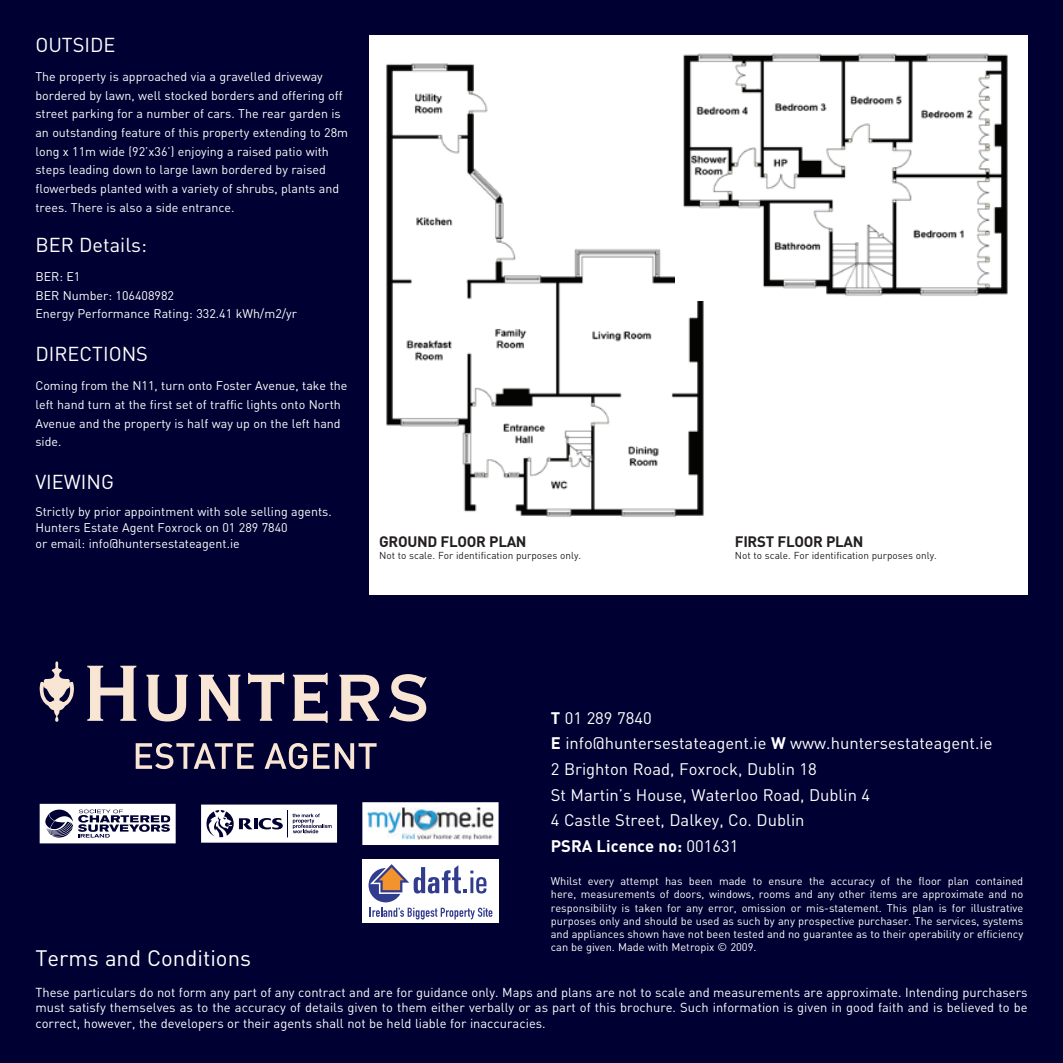
<style>
.page{position:relative;width:1063px;height:1063px;background:#000032}
.page>*{position:absolute;margin:0;border:0;box-sizing:border-box;transform-origin:0 0}
.t1{font:22.12px "DIN";color:#fff}
.t2{font:19.88px "DIN";color:#fff}
.t3{font:16.62px/25.8px "DIN";color:#fff}
.t4{font:700 15px "DIN";letter-spacing:-.02em;color:#231f20}
.t5{font:12.88px/15.5px "DIN";color:#fff;text-align:justify}
.t6{font:12.5px/18.6px "DIN";color:#fff}
.t7{font:11px/13.2px "DIN";color:#fff;text-align:justify}
.t8{font:10px "DIN";color:#231f20}
.s1{font-weight:700}
</style>
<div class="page">
<div style="left:369px;top:35px;width:659px;height:560px;background:#fff"></div>
<svg style="left:39px;top:661px;width:35px;height:61px"></svg>
<svg style="left:87px;top:666px;width:49px;height:55px"></svg>
<svg style="left:147px;top:675px;width:41px;height:46px"></svg>
<svg style="left:199px;top:675px;width:41px;height:46px"></svg>
<svg style="left:248px;top:673px;width:36px;height:48px"></svg>
<svg style="left:293px;top:673px;width:35px;height:50px"></svg>
<svg style="left:339px;top:675px;width:40px;height:46px"></svg>
<svg style="left:389px;top:674px;width:38px;height:47px"></svg>
<svg style="left:136px;top:743px;width:118px;height:26px"></svg>
<svg style="left:265px;top:743px;width:42px;height:26px"></svg>
<svg style="left:313px;top:743px;width:64px;height:26px"></svg>
<svg style="left:201px;top:804px;width:137px;height:39px"></svg>
<svg style="left:39px;top:803px;width:137px;height:41px"></svg>
<svg style="left:362px;top:802px;width:137px;height:43px"></svg>
<div style="left:362px;top:859px;width:137px;height:63px;background:#fff"></div>
<div style="left:369px;top:868px;width:34px;height:34px;background:#323c8e;border-radius:50%"></div>
<svg style="left:370px;top:864px;width:117px;height:30px"></svg>
<svg style="left:370px;top:908px;width:122px;height:12px"></svg>
<img style="left:386px;top:63px;width:318px;height:454px">
<img style="left:676px;top:53px;width:332px;height:247px">
<h2 class="t2" style="left:35px;top:32px;width:82px">OUTSIDE</h2>
<p class="t6" style="left:35px;top:67px;width:314px">The property is approached via a gravelled driveway bordered by lawn, well stocked borders and offering off street parking for a number of cars. The rear garden is an outstanding feature of this property extending to 28m long x 11m wide (92’x36’) enjoying a raised patio with steps leading down to large lawn bordered by raised flowerbeds planted with a variety of shrubs, plants and trees. There is also a side entrance.</p>
<h2 class="t2" style="left:35px;top:232px;width:113px">BER Details:</h2>
<p class="t6" style="left:35px;top:267px;width:263px">BER: E1<br>BER Number: 106408982<br>Energy Performance Rating: 332.41 kWh/m2/yr</p>
<h2 class="t2" style="left:35px;top:341px;width:114px">DIRECTIONS</h2>
<p class="t6" style="left:35px;top:376px;width:313px">Coming from the N11, turn onto Foster Avenue, take the left hand turn at the first set of traffic lights onto North Avenue and the property is half way up on the left hand side.</p>
<h2 class="t2" style="left:35px;top:469px;width:80px">VIEWING</h2>
<p class="t6" style="left:35px;top:503px;width:298px;line-height:16.2px">Strictly by prior appointment with sole selling agents.<br>Hunters Estate Agent Foxrock on 01 289 7840<br>or email: info@huntersestateagent.ie</p>
<p class="t4" style="left:379px;top:531px;width:149px">GROUND FLOOR PLAN</p>
<p class="t8" style="left:379px;top:549px;width:204px">Not to scale. For identification purposes only.</p>
<p class="t4" style="left:735px;top:531px;width:130px">FIRST FLOOR PLAN</p>
<p class="t8" style="left:735px;top:549px;width:204px">Not to scale. For identification purposes only.</p>
<h3 class="t3" style="left:551px;top:704px;width:443px"><span class="s1">T</span> 01 289 7840<br><span class="s1">E</span> info@huntersestateagent.ie <span class="s1">W</span> www.huntersestateagent.ie 2 Brighton Road, Foxrock, Dublin 18<br>St Martin’s House, Waterloo Road, Dublin 4<br>4 Castle Street, Dalkey, Co. Dublin<br><span class="s1">PSRA LICENCE NO:</span> 001631</h3>
<p class="t7" style="left:551px;top:874px;width:474px">Whilst every attempt has been made to ensure the accuracy of the floor plan contained here, measurements of doors, windows, rooms and any other items are approximate and no responsibility is taken for any error, omission or mis-statement. This plan is for illustrative purposes only and should be used as such by any prospective purchaser. The services, systems and appliances shown have not been tested and no guarantee as to their operability or efficiency can be given. Made with Metropix © 2009.</p>
<h1 class="t1" style="left:35px;top:944px;width:217px">Terms and Conditions</h1>
<p class="t5" style="left:35px;top:984px;width:994px">These particulars do not form any part of any contract and are for guidance only. Maps and plans are not to scale and measurements are approximate. Intending purchasers must satisfy themselves as to the accuracy of details given to them either verbally or as part of this brochure. Such information is given in good faith and is believed to be correct, however, the developers or their agents shall not be held liable for inaccuracies.</p>
</div>
